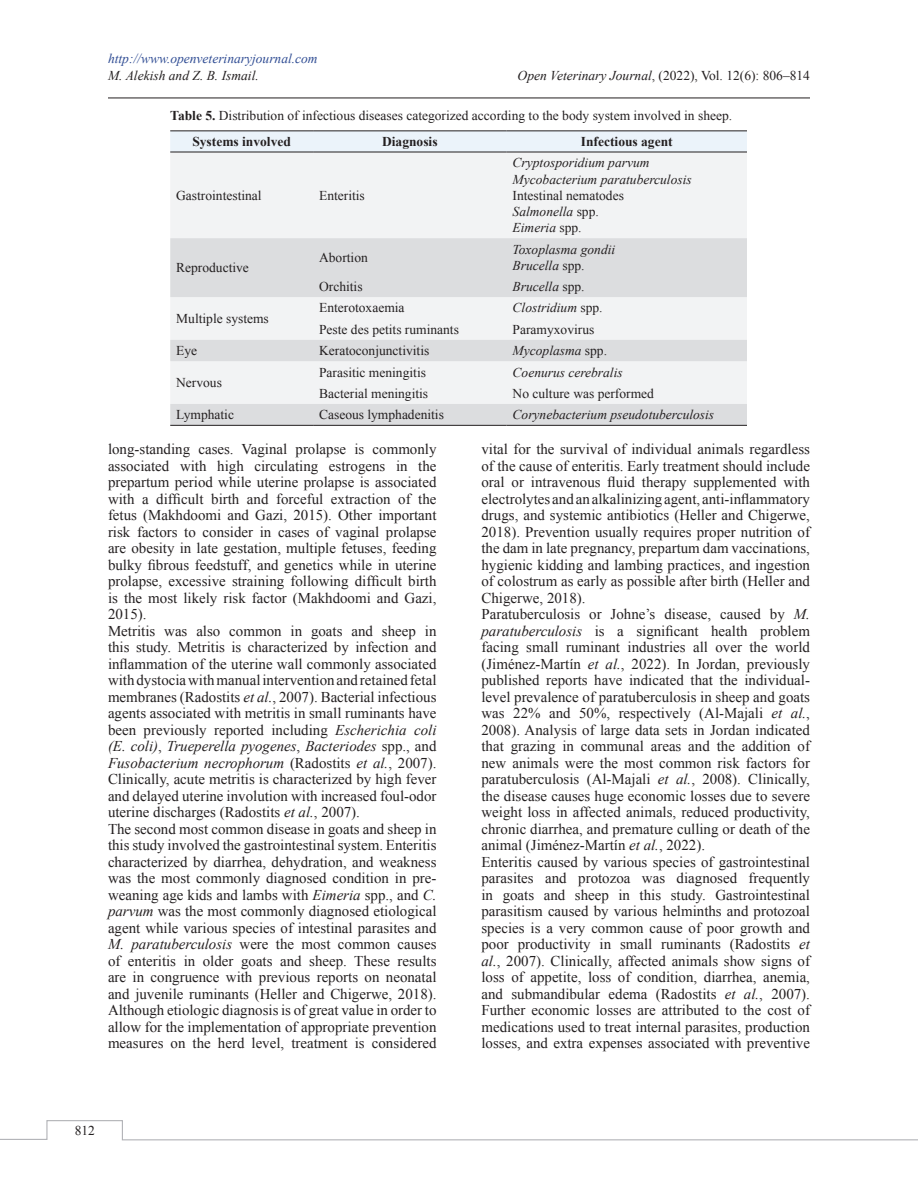
<style>
.page{position:relative;width:918px;height:1188px;background:#fff}
.page>*{position:absolute;margin:0;border:0;box-sizing:border-box;transform-origin:0 0}
.Para{font:15px/16.5px "Times New Roman";color:#231f20;text-align:justify}
.Table_Text{font:italic 13.5px/16.2px "Times New Roman";color:#231f20}
.Table_Text-2{font:13.5px "Times New Roman";color:#231f20}
.Table_Caption{font:13.5px "Times New Roman";color:#231f20}
.Table_Text-3{font:700 13.5px "Times New Roman";color:#231f20}
.t1{font:italic 13.5px "Times New Roman";color:#304d94}
.s1{font-style:italic}
.s2{font-weight:700}
.s3{font-style:normal}
</style>
<div class="page">
<hr style="left:108px;top:98px;width:702px;height:1px;background:#231f20">
<svg style="left:0;top:1120px;width:918px;height:21px"></svg>
<svg style="left:170px;top:131px;width:577px;height:21px;background:#e2eaf1"></svg>
<div style="left:171px;top:153px;width:576px;height:85px;background:#f2f3f4"></div>
<svg style="left:170px;top:238px;width:577px;height:187px;fill:#dcdddf"></svg>
<hr style="left:170px;top:130px;width:143px;height:1px;background:#231f20">
<hr style="left:313px;top:130px;width:194px;height:1px;background:#231f20">
<hr style="left:507px;top:130px;width:240px;height:1px;background:#231f20">
<hr style="left:170px;top:152px;width:143px;height:1px;background:#231f20">
<hr style="left:313px;top:152px;width:194px;height:1px;background:#231f20">
<hr style="left:507px;top:152px;width:240px;height:1px;background:#231f20">
<hr style="left:170px;top:425px;width:143px;height:1px;background:#231f20">
<hr style="left:313px;top:425px;width:194px;height:1px;background:#231f20">
<hr style="left:507px;top:425px;width:240px;height:1px;background:#231f20">
<p class="t1" style="left:108px;top:50px;width:211px">http://www.openveterinaryjournal.com</p>
<p class="Table_Text" style="left:108px;top:67px;width:152px">M. Alekish and Z. B. Ismail.</p>
<p class="Table_Caption" style="left:518px;top:66px;width:294px"><span class="s1">Open Veterinary Journal</span>, (2022), Vol. 12(6): 806–814</p>
<p class="Table_Caption" style="left:170px;top:106px;width:563px"><span class="s2">Table 5.</span> Distribution of infectious diseases categorized according to the body system involved in sheep.</p>
<p class="Table_Text-3" style="left:192px;top:132px;width:100px">Systems involved</p>
<p class="Table_Text-3" style="left:382px;top:132px;width:57px">Diagnosis</p>
<p class="Table_Text-3" style="left:581px;top:132px;width:93px">Infectious agent</p>
<p class="Table_Text-2" style="left:176px;top:186px;width:87px">Gastrointestinal</p>
<p class="Table_Text-2" style="left:319px;top:186px;width:47px">Enteritis</p>
<p class="Table_Text" style="left:513px;top:154px;width:181px">Cryptosporidium parvum<br>Mycobacterium paratuberculosis<br><span class="s3">Intestinal nematodes<br></span>Salmonella <span class="s3">spp.<br></span>Eimeria <span class="s3">spp.</span></p>
<p class="Table_Text-2" style="left:176px;top:259px;width:74px">Reproductive</p>
<p class="Table_Text-2" style="left:176px;top:310px;width:94px">Multiple systems</p>
<p class="Table_Text-2" style="left:319px;top:248px;width:50px">Abortion</p>
<p class="Table_Text" style="left:513px;top:241px;width:104px">Toxoplasma gondii<br>Brucella <span class="s3">spp.</span></p>
<p class="Table_Text-2" style="left:319px;top:278px;width:45px">Orchitis</p>
<p class="Table_Text" style="left:513px;top:278px;width:73px">Brucella <span class="s3">spp.</span></p>
<p class="Table_Text-2" style="left:319px;top:299px;width:87px">Enterotoxaemia</p>
<p class="Table_Text" style="left:513px;top:300px;width:92px">Clostridium <span class="s3">spp.</span></p>
<p class="Table_Text-2" style="left:319px;top:320px;width:141px">Peste des petits ruminants</p>
<p class="Table_Text-2" style="left:513px;top:320px;width:83px">Paramyxovirus</p>
<p class="Table_Text-2" style="left:176px;top:342px;width:22px">Eye</p>
<p class="Table_Text-2" style="left:319px;top:342px;width:112px">Keratoconjunctivitis</p>
<p class="Table_Text" style="left:513px;top:342px;width:96px">Mycoplasma <span class="s3">spp.</span></p>
<p class="Table_Text-2" style="left:176px;top:374px;width:47px">Nervous</p>
<p class="Table_Text-2" style="left:319px;top:363px;width:108px">Parasitic meningitis</p>
<p class="Table_Text" style="left:513px;top:364px;width:112px">Coenurus cerebralis</p>
<p class="Table_Text-2" style="left:319px;top:384px;width:111px">Bacterial meningitis</p>
<p class="Table_Text-2" style="left:513px;top:384px;width:143px">No culture was performed</p>
<p class="Table_Text-2" style="left:176px;top:406px;width:59px">Lymphatic</p>
<p class="Table_Text-2" style="left:319px;top:406px;width:126px">Caseous lymphadenitis</p>
<p class="Table_Text" style="left:513px;top:406px;width:203px">Corynebacterium pseudotuberculosis</p>
<p class="Para" style="left:108px;top:441px;width:330px">long-standing cases. Vaginal prolapse is commonly associated with high circulating estrogens in the prepartum period while uterine prolapse is associated with a difficult birth and forceful extraction of the fetus (Makhdoomi and Gazi, 2015). Other important risk factors to consider in cases of vaginal prolapse are obesity in late gestation, multiple fetuses, feeding bulky fibrous feedstuff, and genetics while in uterine prolapse, excessive straining following difficult birth is the most likely risk factor (Makhdoomi and Gazi, 2015).</p>
<p class="Para" style="left:108px;top:622px;width:330px">Metritis was also common in goats and sheep in this study. Metritis is characterized by infection and inflammation of the uterine wall commonly associated with dystocia with manual intervention and retained fetal membranes (Radostits <span class="s1">et al.</span>, 2007). Bacterial infectious agents associated with metritis in small ruminants have been previously reported including <span class="s1">Escherichia coli (E. coli)</span>, <span class="s1">Trueperella pyogenes</span>, <span class="s1">Bacteriodes</span> spp., and <span class="s1">Fusobacterium necrophorum</span> (Radostits <span class="s1">et al.</span>, 2007).<br>Clinically, acute metritis is characterized by high fever and delayed uterine involution with increased foul-odor uterine discharges (Radostits <span class="s1">et al.</span>, 2007).</p>
<p class="Para" style="left:108px;top:820px;width:330px">The second most common disease in goats and sheep in this study involved the gastrointestinal system. Enteritis characterized by diarrhea, dehydration, and weakness was the most commonly diagnosed condition in pre&shy;weaning age kids and lambs with <span class="s1">Eimeria</span> spp., and <span class="s1">C. parvum</span> was the most commonly diagnosed etiological agent while various species of intestinal parasites and <span class="s1">M. paratuberculosis</span> were the most common causes of enteritis in older goats and sheep. These results are in congruence with previous reports on neonatal and juvenile ruminants (Heller and Chigerwe, 2018).<br>Although etiologic diagnosis is of great value in order to allow for the implementation of appropriate prevention measures on the herd level, treatment is considered</p>
<p class="Para" style="left:482px;top:441px;width:330px">vital for the survival of individual animals regardless of the cause of enteritis. Early treatment should include oral or intravenous fluid therapy supplemented with electrolytes and an alkalinizing agent, anti-inflammatory drugs, and systemic antibiotics (Heller and Chigerwe, 2018). Prevention usually requires proper nutrition of the dam in late pregnancy, prepartum dam vaccinations, hygienic kidding and lambing practices, and ingestion of colostrum as early as possible after birth (Heller and Chigerwe, 2018).</p>
<p class="Para" style="left:482px;top:606px;width:330px">Paratuberculosis or Johne’s disease, caused by <span class="s1">M. paratuberculosis</span> is a significant health problem facing small ruminant industries all over the world (Jiménez-Martín <span class="s1">et al.</span>, 2022). In Jordan, previously published reports have indicated that the individual&shy;level prevalence of paratuberculosis in sheep and goats was 22% and 50%, respectively (Al-Majali <span class="s1">et al.</span>, 2008). Analysis of large data sets in Jordan indicated that grazing in communal areas and the addition of new animals were the most common risk factors for paratuberculosis (Al-Majali <span class="s1">et al.</span>, 2008). Clinically, the disease causes huge economic losses due to severe weight loss in affected animals, reduced productivity, chronic diarrhea, and premature culling or death of the animal (Jiménez-Martín <span class="s1">et al.</span>, 2022).</p>
<p class="Para" style="left:482px;top:853px;width:330px">Enteritis caused by various species of gastrointestinal parasites and protozoa was diagnosed frequently in goats and sheep in this study. Gastrointestinal parasitism caused by various helminths and protozoal species is a very common cause of poor growth and poor productivity in small ruminants (Radostits <span class="s1">et al.</span>, 2007). Clinically, affected animals show signs of loss of appetite, loss of condition, diarrhea, anemia, and submandibular edema (Radostits <span class="s1">et al.</span>, 2007).<br>Further economic losses are attributed to the cost of medications used to treat internal parasites, production losses, and extra expenses associated with preventive</p>
<p class="Table_Caption" style="left:75px;top:1121px;width:22px">812</p>
</div>
